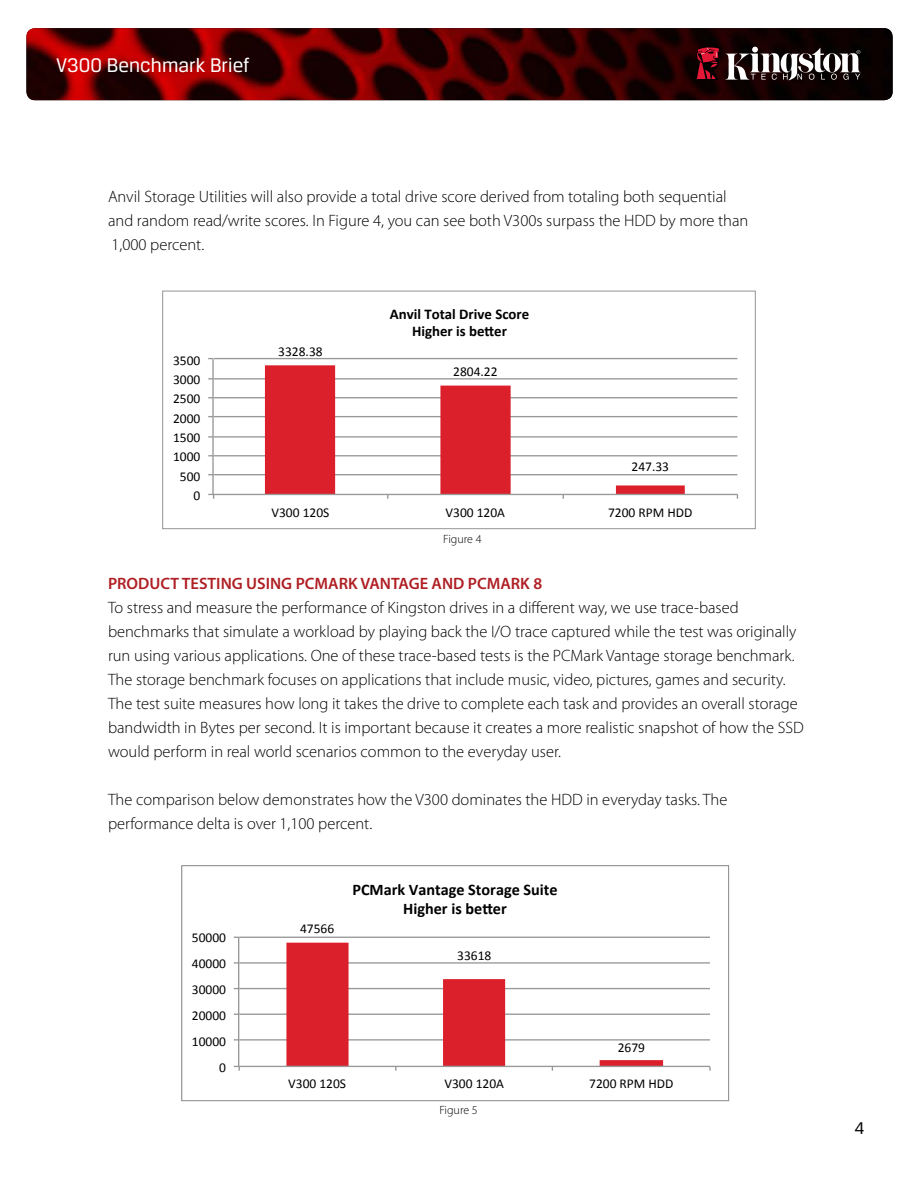
<style>
.page{position:relative;width:918px;height:1188px;background:#fff}
.page>*{position:absolute;margin:0;border:0;box-sizing:border-box;transform-origin:0 0}
.t1{font:21px "Breuer Text";color:#fff}
.t2{font:18px "Breuer Text";color:#000}
.t3{font:300 16.5px/24px "Myriad Pro";color:#000}
.t4{font:600 16.5px "Myriad Pro";color:#af1f24}
.t5{font:700 16.2px/18.9px "Calibri";color:#000;text-align:center}
.t6{font:700 14.85px/17.5px "Calibri";color:#000;text-align:center}
.t7{font:13.5px "Calibri";color:#000}
.t8{font:300 12px "Myriad Pro";color:#000}
</style>
<div class="page">
<img style="left:26px;top:28px;width:867px;height:72px">
<svg style="left:696px;top:47px;width:165px;height:33px"></svg>
<hr style="left:239px;top:1039px;width:471px;height:2px;background:#989898">
<hr style="left:239px;top:1014px;width:471px;height:1px;background:#989898">
<hr style="left:239px;top:988px;width:471px;height:1px;background:#989898">
<hr style="left:239px;top:962px;width:471px;height:2px;background:#989898">
<hr style="left:239px;top:937px;width:471px;height:1px;background:#989898">
<svg style="left:286px;top:943px;width:377px;height:123px"></svg>
<hr style="left:238px;top:937px;width:1px;height:129px;background:#989898">
<hr style="left:239px;top:1066px;width:471px;height:1px;background:#989898">
<svg style="left:234px;top:1066px;width:6px;height:5px"></svg>
<div style="left:181px;top:865px;width:548px;height:236px;border:1px solid #939598"></div>
<hr style="left:214px;top:474px;width:523px;height:1px;background:#989898">
<hr style="left:214px;top:455px;width:523px;height:1px;background:#989898">
<hr style="left:214px;top:436px;width:523px;height:2px;background:#989898">
<hr style="left:214px;top:416px;width:523px;height:1px;background:#989898">
<hr style="left:214px;top:397px;width:523px;height:1px;background:#989898">
<hr style="left:214px;top:378px;width:523px;height:2px;background:#989898">
<hr style="left:214px;top:358px;width:523px;height:1px;background:#989898">
<svg style="left:265px;top:365px;width:420px;height:129px"></svg>
<hr style="left:212px;top:359px;width:2px;height:135px;background:#989898">
<hr style="left:213px;top:494px;width:525px;height:1px;background:#989898">
<svg style="left:208px;top:494px;width:6px;height:5px"></svg>
<div style="left:162px;top:291px;width:594px;height:238px;border:1px solid #939598"></div>
<p class="t1" style="left:56px;top:53px;width:195px">V300 Benchmark Brief</p>
<p class="t3" style="left:108px;top:185px;width:642px">Anvil Storage Utilities will also provide a total drive score derived from totaling both sequential and random read/write scores. In Figure 4, you can see both V300s surpass the HDD by more than<br>1,000 percent.</p>
<p class="t7" style="left:173px;top:352px;width:29px">3500</p>
<p class="t7" style="left:173px;top:371px;width:29px">3000</p>
<p class="t7" style="left:173px;top:390px;width:29px">2500</p>
<p class="t7" style="left:173px;top:410px;width:29px">2000</p>
<p class="t7" style="left:173px;top:429px;width:29px">1500</p>
<p class="t7" style="left:173px;top:448px;width:29px">1000</p>
<p class="t7" style="left:180px;top:468px;width:22px">500</p>
<p class="t7" style="left:194px;top:487px;width:8px">0</p>
<p class="t7" style="left:278px;top:343px;width:46px">3328.38</p>
<p class="t6" style="left:390px;top:305px;width:141px">Anvil Total Drive Score<br>Higher is be5er</p>
<p class="t7" style="left:453px;top:363px;width:46px">2804.22</p>
<p class="t7" style="left:632px;top:458px;width:39px">247.33</p>
<p class="t7" style="left:271px;top:504px;width:59px">V300 120S</p>
<p class="t7" style="left:446px;top:504px;width:61px">V300 120A</p>
<p class="t7" style="left:608px;top:504px;width:86px">7200 RPM HDD</p>
<p class="t8" style="left:443px;top:531px;width:40px">Figure 4</p>
<p class="t4" style="left:108px;top:573px;width:436px">PRODUCT TESTING USING PCMARK VANTAGE AND PCMARK 8</p>
<p class="t3" style="left:108px;top:596px;width:697px">To stress and measure the performance of Kingston drives in a different way, we use trace-based benchmarks that simulate a workload by playing back the I/O trace captured while the test was originally run using various applications. One of these trace-based tests is the PCMark Vantage storage benchmark.<br>The storage benchmark focuses on applications that include music, video, pictures, games and security.<br>The test suite measures how long it takes the drive to complete each task and provides an overall storage bandwidth in Bytes per second. It is important because it creates a more realistic snapshot of how the SSD would perform in real world scenarios common to the everyday user.</p>
<p class="t3" style="left:108px;top:788px;width:621px">The comparison below demonstrates how the V300 dominates the HDD in everyday tasks. The performance delta is over 1,100 percent.</p>
<p class="t7" style="left:192px;top:929px;width:36px">50000</p>
<p class="t7" style="left:192px;top:955px;width:36px">40000</p>
<p class="t7" style="left:192px;top:981px;width:36px">30000</p>
<p class="t7" style="left:192px;top:1007px;width:36px">20000</p>
<p class="t7" style="left:192px;top:1033px;width:36px">10000</p>
<p class="t7" style="left:219px;top:1059px;width:8px">0</p>
<p class="t7" style="left:300px;top:920px;width:36px">47566</p>
<p class="t5" style="left:352px;top:880px;width:207px">PCMark Vantage Storage Suite<br>Higher is be5er</p>
<p class="t7" style="left:457px;top:947px;width:36px">33618</p>
<p class="t7" style="left:618px;top:1036px;width:29px">2679</p>
<p class="t7" style="left:618px;top:1039px;width:29px">2679</p>
<p class="t7" style="left:288px;top:1075px;width:59px">V300 120S</p>
<p class="t7" style="left:444px;top:1075px;width:61px">V300 120A</p>
<p class="t7" style="left:589px;top:1075px;width:86px">7200 RPM HDD</p>
<p class="t8" style="left:439px;top:1103px;width:40px">Figure 5</p>
<p class="t2" style="left:855px;top:1119px;width:11px">4</p>
</div>
